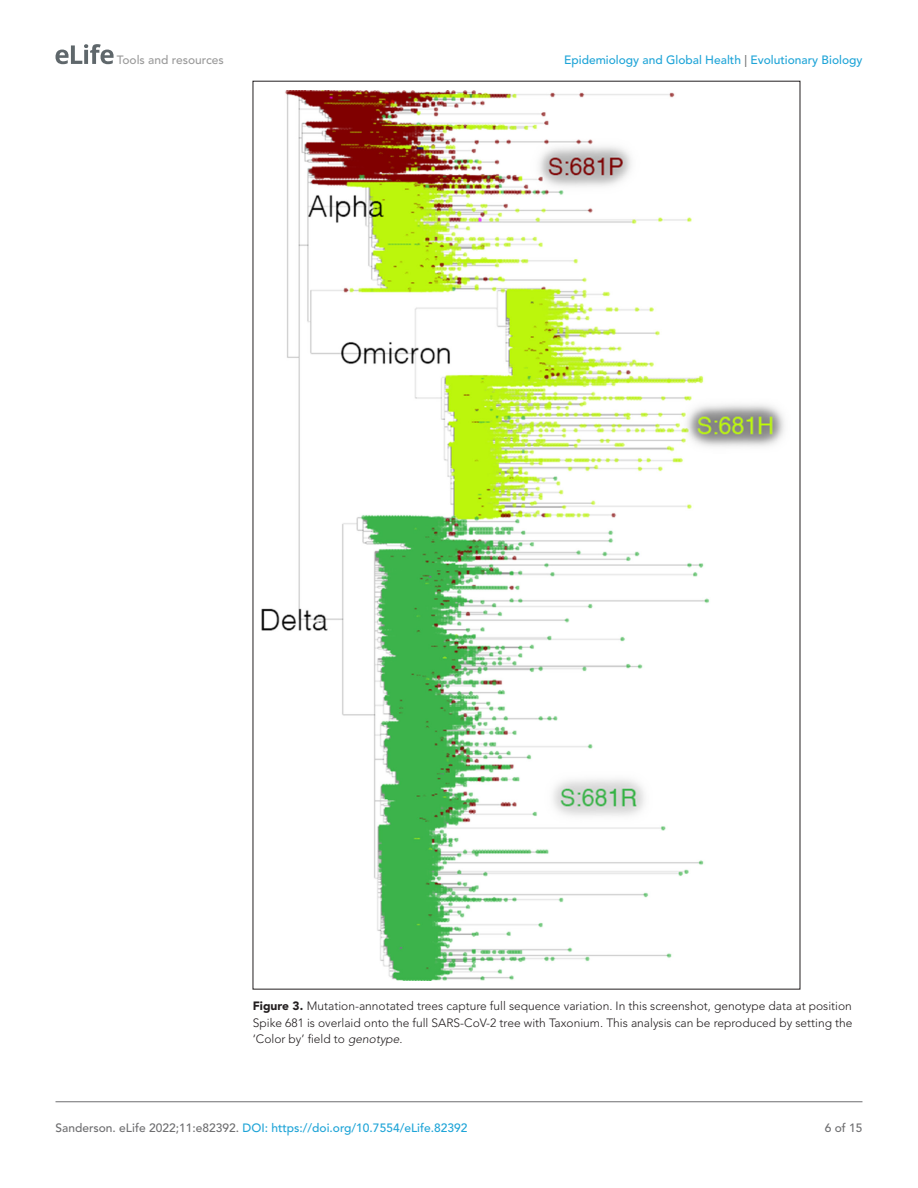
<style>
.page{position:relative;width:918px;height:1188px;background:#fff}
.page>*{position:absolute;margin:0;border:0;box-sizing:border-box;transform-origin:0 0}
.t1{font:300 12px/16.5px "Avenir LT Std";color:#231f20;text-align:justify}
.t2{font:500 12px "Avenir LT Std";color:#1ea4d7}
.t3{font:500 12px "Avenir LT Std";color:#9a9a9a}
.t4{font:500 12px "Avenir LT Std";color:#6e6e70}
.s1{color:#6e6e70}
.s2{font-weight:900}
.s3{font-style:italic}
</style>
<div class="page">
<svg style="left:56px;top:44px;width:58px;height:20px"></svg>
<hr style="left:56px;top:1101px;width:806px;height:1px;background:#6e6e70">
<img style="left:262px;top:90px;width:523px;height:890px">
<p class="t3" style="left:117px;top:53px;width:108px">Tools and resources</p>
<p class="t2" style="left:564px;top:53px;width:300px">Epidemiology and Global Health <span class="s1">|</span> Evolutionary Biology</p>
<p class="t1" style="left:253px;top:998px;width:601px"><span class="s2">Figure 3.</span> Mutation-annotated trees capture full sequence variation. In this screenshot, genotype data at position Spike 681 is overlaid onto the full SARS-CoV-2 tree with Taxonium. This analysis can be reproduced by setting the ‘Color by’ field to <span class="s3">genotype</span>.</p>
<p class="t2" style="left:56px;top:1121px;width:413px"><span class="s1">Sanderson. eLife 2022;11:e82392.</span> DOI: https://doi.org/10.7554/eLife.82392</p>
<p class="t4" style="left:825px;top:1121px;width:39px">6 of 15</p>
</div>
